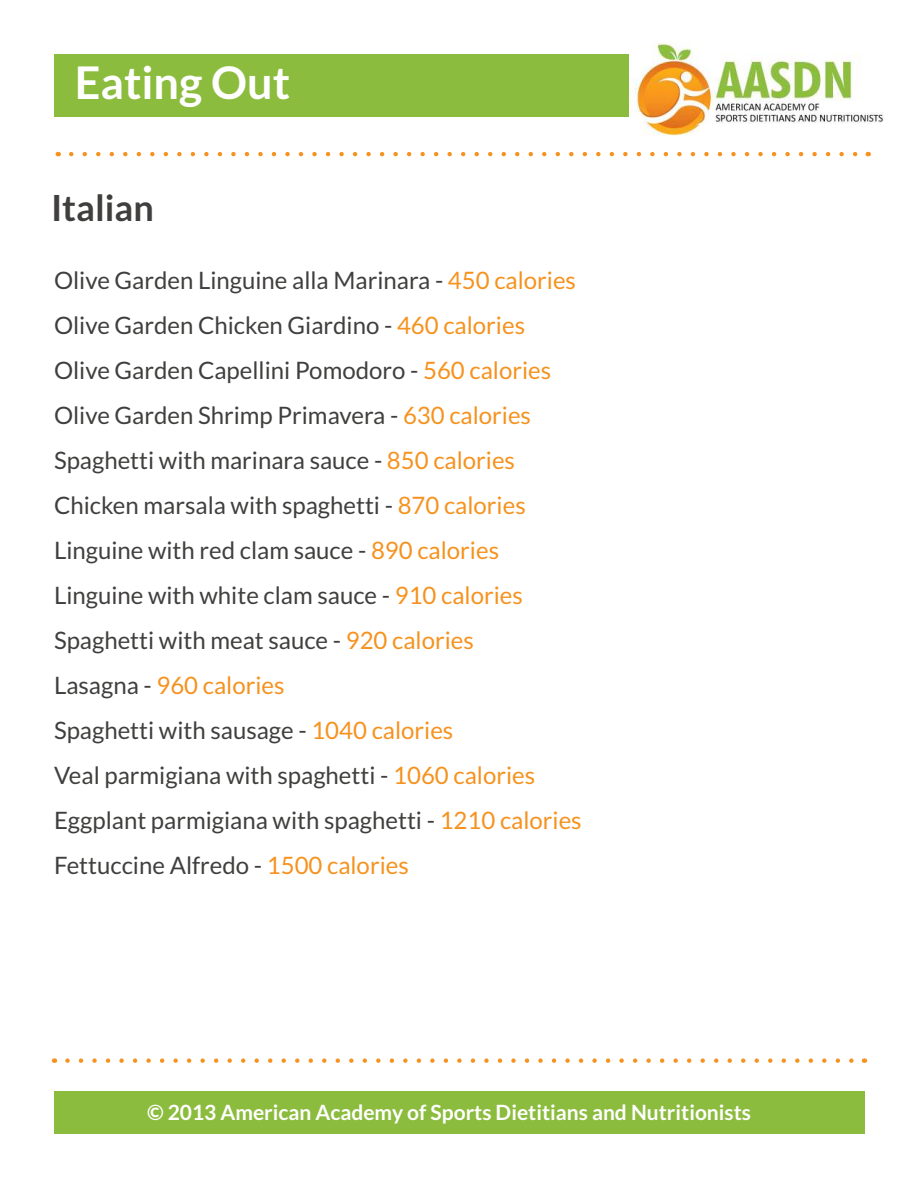
<style>
.page{position:relative;width:918px;height:1188px;background:#fff}
.page>*{position:absolute;margin:0;border:0;box-sizing:border-box;transform-origin:0 0}
.t1{font:700 45px "Lato";color:#fff}
.t2{font:700 36px "Lato";color:#403f3e}
.t3{font:24px/45px "Lato";color:#403f3e}
.t4{font:700 21px "Lato";color:#fff}
.s1{color:#f6921e}
</style>
<div class="page">
<div style="left:54px;top:54px;width:576px;height:63px;background:#8bbc3e"></div>
<div style="left:54px;top:1092px;width:810px;height:42px;background:#8bbc3e"></div>
<img style="left:630px;top:43px;width:253px;height:93px">
<svg style="left:71px;top:152px;width:787px;height:4px"></svg>
<svg style="left:68px;top:1058px;width:786px;height:5px"></svg>
<h1 class="t1" style="left:75px;top:66px;width:217px">Eating Out</h1>
<h2 class="t2" style="left:51px;top:194px;width:104px">Italian</h2>
<p class="t3" style="left:54px;top:260px;width:529px">Olive Garden Linguine alla Marinara - <span class="s1">450 calories </span>Olive Garden Chicken Giardino - <span class="s1">460 calories </span>Olive Garden Capellini Pomodoro - <span class="s1">560 calories </span>Olive Garden Shrimp Primavera - <span class="s1">630 calories </span>Spaghetti with marinara sauce - <span class="s1">850 calories </span>Chicken marsala with spaghetti - <span class="s1">870 calories </span>Linguine with red clam sauce - <span class="s1">890 calories </span>Linguine with white clam sauce - <span class="s1">910 calories </span>Spaghetti with meat sauce - <span class="s1">920 calories<br></span>Lasagna - <span class="s1">960 calories<br></span>Spaghetti with sausage - <span class="s1">1040 calories<br></span>Veal parmigiana with spaghetti - <span class="s1">1060 calories </span>Eggplant parmigiana with spaghetti - <span class="s1">1210 calories </span>Fettuccine Alfredo - <span class="s1">1500 calories</span></p>
<p class="t4" style="left:147px;top:1105px;width:606px">© 2013 American Academy of Sports Dietitians and Nutritionists</p>
</div>
